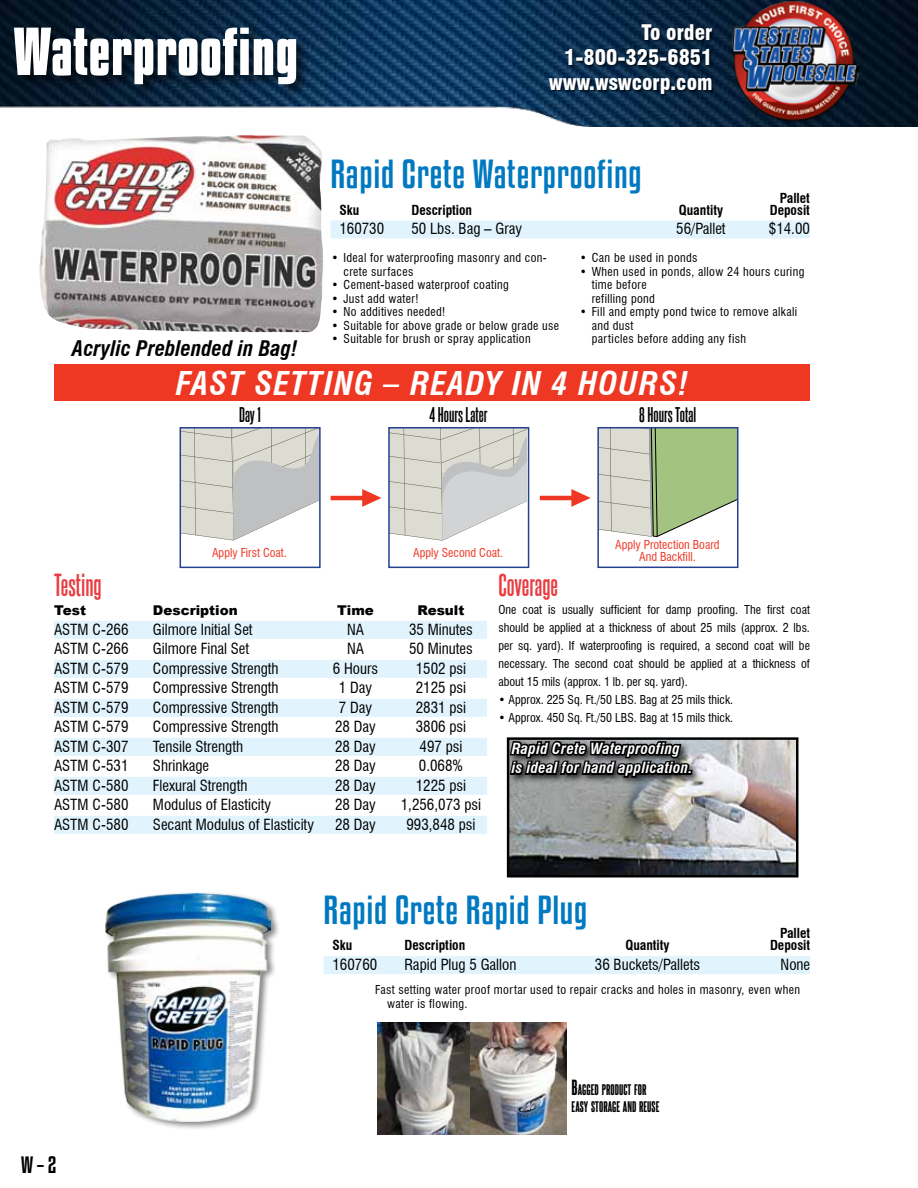
<style>
.page{position:relative;width:918px;height:1188px;background:#fff}
.page>*{position:absolute;margin:0;border:0;box-sizing:border-box;transform-origin:0 0}
.t1{font:700 60px "Kenyan Coffee Rg";color:#fff}
.t2{font:36px "Kenyan Coffee Rg";letter-spacing:.02em;color:#0079c1}
.t3{font:italic 700 condensed 31.95px "Swiss 721 BT";letter-spacing:.04em;color:#fff}
.t4{font:700 27px "Steelfish Rg";color:#e93d42}
.t5{font:900 condensed 21px/25.2px "Swiss 721 BT";color:#fff;text-align:right}
.t6{font:italic 700 condensed 21px "Swiss 721 BT";color:#000}
.t7{font:21px "Kenyan Coffee Rg";color:#000}
.t8{font:700 18px "Steelfish Rg";color:#000}
.t9{font:condensed 15px "Swiss 721 BT";color:#000}
.t10{font:italic 700 condensed 15px/19.5px "Swiss 721 BT";letter-spacing:.02em;color:#fff}
.t11{font:700 condensed 13.5px "Swiss 721 BT";color:#000}
.t12{font:900 13.5px "Arial";color:#000}
.t13{font:13.05px/17.1px "Steelfish Eb";letter-spacing:.005em;color:#000}
.t14{font:condensed 12px/13.5px "Swiss 721 BT";letter-spacing:.03em;color:#000}
.t15{font:condensed 12px "Swiss 721 BT";color:#000}
.t16{font:condensed 12px/12px "Swiss 721 BT";color:#ee3824;text-align:center}
.s1{font-size:18.75px}
</style>
<div class="page">
<img style="left:0;top:0;width:918px;height:126px">
<div style="left:11px;top:25px;width:298px;height:73px;background:#000;opacity:.6"></div>
<div style="left:548px;top:24px;width:167px;height:72px;background:#000;opacity:.6"></div>
<img style="left:732px;top:0;width:126px;height:126px">
<div style="left:330px;top:220px;width:480px;height:18px;background:#e1f4fd"></div>
<img style="left:39px;top:135px;width:285px;height:197px">
<div style="left:54px;top:364px;width:756px;height:37px;background:#ee3824"></div>
<svg style="left:183px;top:430px;width:135px;height:110px;background:#d4d4cf"></svg>
<div style="left:180px;top:427px;width:141px;height:141px;border:2px solid #25408f"></div>
<hr style="left:331px;top:496px;width:42px;height:4px;background:#ee3824">
<svg style="left:362px;top:489px;width:20px;height:18px"></svg>
<svg style="left:391px;top:430px;width:135px;height:111px;background:#dadad5"></svg>
<div style="left:388px;top:427px;width:141px;height:141px;border:2px solid #25408f"></div>
<hr style="left:540px;top:496px;width:42px;height:4px;background:#ee3824">
<svg style="left:571px;top:489px;width:20px;height:18px"></svg>
<svg style="left:600px;top:430px;width:135px;height:107px;background:#becda9"></svg>
<div style="left:597px;top:427px;width:141px;height:141px;border:2px solid #25408f"></div>
<div style="left:54px;top:621px;width:433px;height:18px;background:#e1f4fd"></div>
<div style="left:54px;top:660px;width:433px;height:18px;background:#e1f4fd"></div>
<div style="left:54px;top:699px;width:433px;height:18px;background:#e1f4fd"></div>
<div style="left:54px;top:738px;width:433px;height:18px;background:#e1f4fd"></div>
<div style="left:54px;top:777px;width:433px;height:18px;background:#e1f4fd"></div>
<div style="left:54px;top:816px;width:433px;height:18px;background:#e1f4fd"></div>
<img style="left:510px;top:740px;width:285px;height:134px">
<div style="left:507px;top:737px;width:291px;height:140px;border:2px solid #000"></div>
<div style="left:507px;top:739px;width:194px;height:48px;background:#000;opacity:.75"></div>
<svg style="left:506px;top:737px;width:186px;height:78px;background:#656766"></svg>
<div style="left:324px;top:956px;width:486px;height:18px;background:#e1f4fd"></div>
<div style="left:103px;top:891px;width:177px;height:240px;background:#000;opacity:.5"></div>
<img style="left:106px;top:893px;width:165px;height:228px">
<img style="left:377px;top:1022px;width:189px;height:113px">
<h1 class="t1" style="left:14px;top:15px;width:287px">Waterproofing</h1>
<h3 class="t5" style="left:549px;top:20px;width:165px">To order<br>1-800-325-6851 www.wswcorp.com</h3>
<h2 class="t2" style="left:330px;top:152px;width:313px">Rapid Crete Waterproofing</h2>
<p class="t11" style="left:780px;top:190px;width:32px">Pallet</p>
<p class="t11" style="left:339px;top:202px;width:21px">Sku</p>
<p class="t11" style="left:411px;top:202px;width:62px">Description</p>
<p class="t11" style="left:679px;top:202px;width:46px">Quantity</p>
<p class="t11" style="left:770px;top:202px;width:42px">Deposit</p>
<p class="t9" style="left:339px;top:220px;width:46px">160730</p>
<p class="t9" style="left:411px;top:220px;width:112px">50 Lbs. Bag – Gray</p>
<p class="t9" style="left:676px;top:220px;width:51px">56/Pallet</p>
<p class="t9" style="left:769px;top:220px;width:43px">$14.00</p>
<p class="t14" style="left:344px;top:251px;width:205px;text-indent:-12px">• Ideal for waterproofing masonry and con&shy;crete surfaces</p>
<p class="t14" style="left:332px;top:278px;width:179px">• Cement-based waterproof coating</p>
<p class="t14" style="left:332px;top:292px;width:88px">• Just add water!</p>
<p class="t14" style="left:332px;top:305px;width:115px">• No additives needed!</p>
<p class="t14" style="left:332px;top:319px;width:229px">• Suitable for above grade or below grade use</p>
<p class="t14" style="left:332px;top:332px;width:201px">• Suitable for brush or spray application</p>
<p class="t14" style="left:580px;top:251px;width:119px">• Can be used in ponds</p>
<p class="t14" style="left:592px;top:265px;width:214px;text-indent:-12px">• When used in ponds, allow 24 hours curing time before<br>refilling pond</p>
<p class="t14" style="left:592px;top:305px;width:207px;text-indent:-12px">• Fill and empty pond twice to remove alkali and dust<br>particles before adding any fish</p>
<h3 class="t3" style="left:176px;top:364px;width:513px">FAST SETTING – READY IN 4 HOURS!</h3>
<h3 class="t6" style="left:72px;top:336px;width:227px">Acrylic Preblended in Bag!</h3>
<h3 class="t8" style="left:239px;top:404px;width:23px">Day 1</h3>
<p class="t16" style="left:212px;top:547px;width:76px">Apply First Coat.</p>
<h3 class="t8" style="left:430px;top:403px;width:60px">4 Hours Later</h3>
<p class="t16" style="left:413px;top:547px;width:91px">Apply Second Coat.</p>
<h3 class="t8" style="left:639px;top:403px;width:59px">8 Hours Total</h3>
<p class="t16" style="left:615px;top:539px;width:106px">Apply Protection Board<br>And Backfill.</p>
<h3 class="t4" style="left:54px;top:568px;width:49px">Testing</h3>
<p class="t12" style="left:54px;top:600px;width:34px">Test</p>
<p class="t12" style="left:153px;top:600px;width:86px">Description</p>
<p class="t12" style="left:337px;top:600px;width:38px">Time</p>
<p class="t12" style="left:418px;top:600px;width:48px">Result</p>
<p class="t9" style="left:54px;top:620px;width:76px">ASTM C-266</p>
<p class="t9" style="left:153px;top:620px;width:101px">Gilmore Initial Set</p>
<p class="t9" style="left:347px;top:620px;width:18px">NA</p>
<p class="t9" style="left:409px;top:620px;width:65px">35 Minutes</p>
<p class="t9" style="left:54px;top:640px;width:76px">ASTM C-266</p>
<p class="t9" style="left:153px;top:640px;width:98px">Gilmore Final Set</p>
<p class="t9" style="left:347px;top:640px;width:18px">NA</p>
<p class="t9" style="left:409px;top:640px;width:65px">50 Minutes</p>
<p class="t9" style="left:54px;top:659px;width:76px">ASTM C-579</p>
<p class="t9" style="left:153px;top:659px;width:127px">Compressive Strength</p>
<p class="t9" style="left:333px;top:659px;width:47px">6 Hours</p>
<p class="t9" style="left:416px;top:659px;width:52px">1502 psi</p>
<p class="t9" style="left:54px;top:679px;width:76px">ASTM C-579</p>
<p class="t9" style="left:153px;top:679px;width:127px">Compressive Strength</p>
<p class="t9" style="left:339px;top:679px;width:35px">1 Day</p>
<p class="t9" style="left:416px;top:679px;width:52px">2125 psi</p>
<p class="t9" style="left:54px;top:698px;width:76px">ASTM C-579</p>
<p class="t9" style="left:153px;top:698px;width:127px">Compressive Strength</p>
<p class="t9" style="left:339px;top:698px;width:35px">7 Day</p>
<p class="t9" style="left:416px;top:698px;width:52px">2831 psi</p>
<p class="t9" style="left:54px;top:718px;width:76px">ASTM C-579</p>
<p class="t9" style="left:153px;top:718px;width:127px">Compressive Strength</p>
<p class="t9" style="left:335px;top:718px;width:42px">28 Day</p>
<p class="t9" style="left:416px;top:718px;width:52px">3806 psi</p>
<p class="t9" style="left:54px;top:737px;width:76px">ASTM C-307</p>
<p class="t9" style="left:153px;top:737px;width:92px">Tensile Strength</p>
<p class="t9" style="left:335px;top:737px;width:42px">28 Day</p>
<p class="t9" style="left:420px;top:737px;width:44px">497 psi</p>
<p class="t9" style="left:54px;top:757px;width:76px">ASTM C-531</p>
<p class="t9" style="left:153px;top:757px;width:58px">Shrinkage</p>
<p class="t9" style="left:335px;top:757px;width:42px">28 Day</p>
<p class="t9" style="left:419px;top:757px;width:46px">0.068%</p>
<p class="t9" style="left:54px;top:776px;width:76px">ASTM C-580</p>
<p class="t9" style="left:153px;top:776px;width:96px">Flexural Strength</p>
<p class="t9" style="left:335px;top:776px;width:42px">28 Day</p>
<p class="t9" style="left:416px;top:776px;width:52px">1225 psi</p>
<p class="t9" style="left:54px;top:796px;width:76px">ASTM C-580</p>
<p class="t9" style="left:153px;top:796px;width:120px">Modulus of Elasticity</p>
<p class="t9" style="left:335px;top:796px;width:42px">28 Day</p>
<p class="t9" style="left:401px;top:796px;width:82px">1,256,073 psi</p>
<p class="t9" style="left:54px;top:815px;width:76px">ASTM C-580</p>
<p class="t9" style="left:153px;top:815px;width:163px">Secant Modulus of Elasticity</p>
<p class="t9" style="left:335px;top:815px;width:42px">28 Day</p>
<p class="t9" style="left:406px;top:815px;width:71px">993,848 psi</p>
<h3 class="t4" style="left:498px;top:568px;width:61px">Coverage</h3>
<p class="t14" style="left:498px;top:600px;width:313px;line-height:18px;text-align:justify">One coat is usually sufficient for damp proofing. The first coat should be applied at a thickness of about 25 mils (approx. 2 lbs. per sq. yard). If waterproofing is required, a second coat will be necessary. The second coat should be applied at a thickness of about 15 mils (approx. 1 lb. per sq. yard).</p>
<p class="t15" style="left:498px;top:692px;width:236px">• Approx. 225 Sq. Ft./50 LBS. Bag at 25 mils thick.</p>
<p class="t15" style="left:498px;top:710px;width:236px">• Approx. 450 Sq. Ft./50 LBS. Bag at 15 mils thick.</p>
<p class="t10" style="left:512px;top:739px;width:182px">Rapid Crete Waterproofing is ideal for hand application.</p>
<h2 class="t2" style="left:324px;top:888px;width:265px">Rapid Crete Rapid Plug</h2>
<p class="t11" style="left:780px;top:925px;width:32px">Pallet</p>
<p class="t11" style="left:333px;top:937px;width:21px">Sku</p>
<p class="t11" style="left:405px;top:937px;width:62px">Description</p>
<p class="t11" style="left:625px;top:937px;width:46px">Quantity</p>
<p class="t11" style="left:770px;top:937px;width:42px">Deposit</p>
<p class="t9" style="left:333px;top:955px;width:46px">160760</p>
<p class="t9" style="left:405px;top:955px;width:113px">Rapid Plug 5 Gallon</p>
<p class="t9" style="left:595px;top:955px;width:107px">36 Buckets/Pallets</p>
<p class="t9" style="left:781px;top:955px;width:31px">None</p>
<p class="t14" style="left:387px;top:983px;width:414px;text-indent:-12px">Fast setting water proof mortar used to repair cracks and holes in masonry, even when water is flowing.</p>
<h3 class="t7" style="left:21px;top:1152px;width:37px">W – 2</h3>
<p class="t13" style="left:572px;top:1081px;width:89px"><span class="s1">B</span>AGGED PRODUCT FOR<br>EASY STORAGE AND REUSE</p>
</div>
